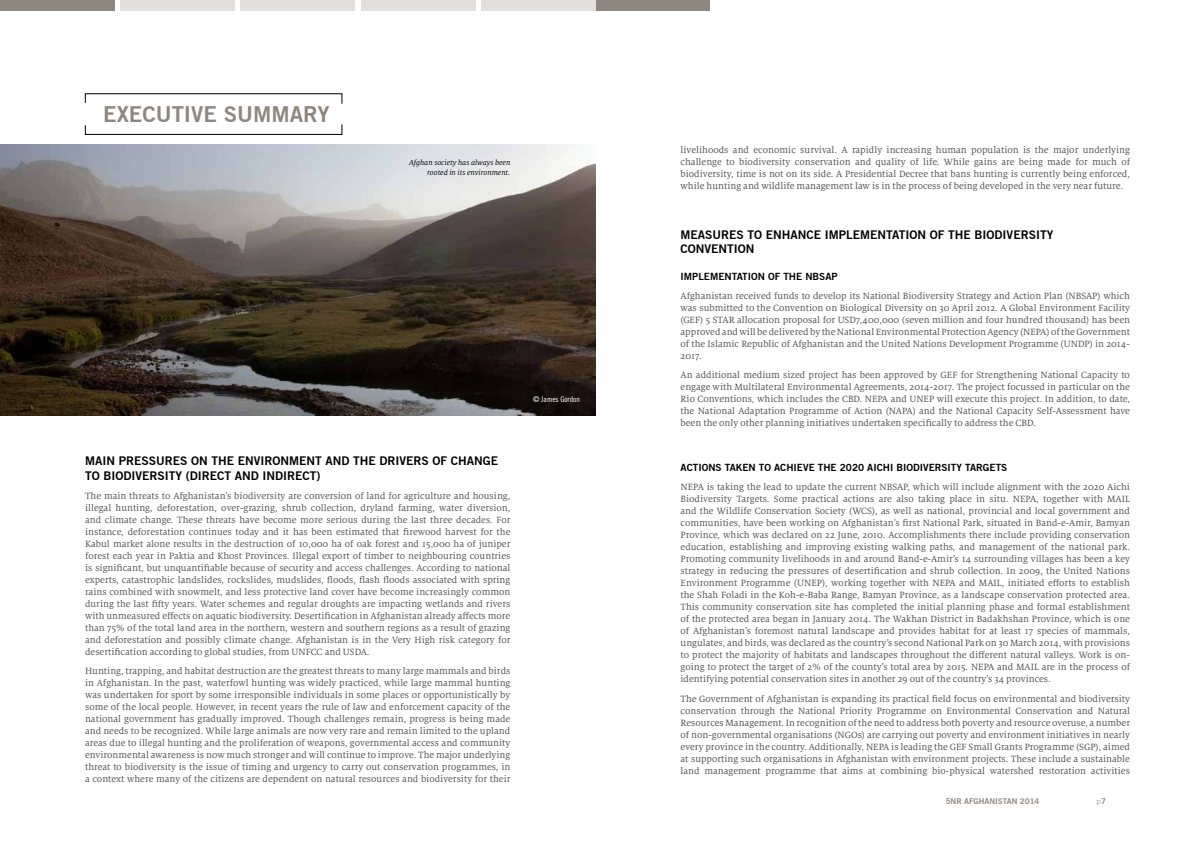
<style>
.page{position:relative;width:1191px;height:842px;background:#fff}
.page>*{position:absolute;margin:0;border:0;box-sizing:border-box;transform-origin:0 0}
.t1{font:700 22px "Trade Gothic No.2";color:#8e8780}
.t2{font:700 12px/14.4px "Trade Gothic No.2";color:#000}
.t3{font:10px/12px "Milo Serif OT";color:#4d4d4f;text-align:justify}
.t4{font:700 10px "Trade Gothic No.2";color:#000}
.t5{font:italic 8px/9.6px "Milo Serif OT";color:#000;text-align:right}
.t6{font:700 8px "Trade Gothic No.2";color:#8e8780}
.t7{font:condensed 8px "Trade Gothic No.18";color:#fff}
.t8{font:300 8px "Trade Gothic";color:#8e8780}
.s1{font-family:"Trade Gothic No.2";font-weight:700}
</style>
<div class="page">
<svg style="left:85px;top:124px;width:257px;height:11px"></svg>
<svg style="left:85px;top:93px;width:257px;height:11px"></svg>
<div style="left:0;top:0;width:114px;height:11px;background:#8e8780"></div>
<div style="left:595px;top:0;width:115px;height:11px;background:#8e8780"></div>
<div style="left:120px;top:0;width:115px;height:11px;background:#e2dfdc"></div>
<div style="left:240px;top:0;width:115px;height:11px;background:#e2dfdc"></div>
<div style="left:361px;top:0;width:114px;height:11px;background:#e2dfdc"></div>
<div style="left:481px;top:0;width:114px;height:11px;background:#e2dfdc"></div>
<img style="left:0;top:145px;width:595px;height:270px">
<h1 class="t1" style="left:103px;top:100px;width:14px">EXECUTIVE</h1>
<h1 class="t1" style="left:224px;top:100px;width:107px">SU MMARY</h1>
<p class="t5" style="left:409px;top:158px;width:103px">Afghan society has always been rooted in its environment.</p>
<p class="t2" style="left:85px;top:454px;width:414px">MAIN PRESSURES ON THE ENVIRONM ENT AN D THE DRIVERS OF CHANGE<br>TO BIODIVERSITY (DIRECT AN D IN DIRECT)</p>
<p class="t3" style="left:85px;top:490px;width:427px">The main threats to Afghanistan’s biodiversity are conversion of land for agriculture and housing, illegal hunting, deforestation, over-grazing, shrub collection, dryland farming, water diversion, and climate change. These threats have become more serious during the last three decades. For instance, deforestation continues today and it has been estimated that firewood harvest for the Kabul market alone results in the destruction of 10,000 ha of oak forest and 15,000 ha of juniper forest each year in Paktia and Khost Provinces. Illegal export of timber to neighbouring countries is significant, but unquantifiable because of security and access challenges. According to national experts, catastrophic landslides, rockslides, mudslides, floods, flash floods associated with spring rains combined with snowmelt, and less protective land cover have become increasingly common during the last fifty years. Water schemes and regular droughts are impacting wetlands and rivers with unmeasured effects on aquatic biodiversity. Desertification in Afghanistan already affects more than 75% of the total land area in the northern, western and southern regions as a result of grazing and deforestation and possibly climate change. Afghanistan is in the Very High risk category for desertification according to global studies, from UNFCC and USDA.</p>
<p class="t3" style="left:85px;top:665px;width:427px">Hunting, trapping, and habitat destruction are the greatest threats to many large mammals and birds in Afghanistan. In the past, waterfowl hunting was widely practiced, while large mammal hunting was undertaken for sport by some irresponsible individuals in some places or opportunistically by some of the local people. However, in recent years the rule of law and enforcement capacity of the national government has gradually improved. Though challenges remain, progress is being made and needs to be recognized. While large animals are now very rare and remain limited to the upland areas due to illegal hunting and the proliferation of weapons, governmental access and community environmental awareness is now much stronger and will continue to improve. The major underlying threat to biodiversity is the issue of timing and urgency to carry out conservation programmes, in a context where many of the citizens are dependent on natural resources and biodiversity for their</p>
<p class="t7" style="left:533px;top:395px;width:48px">© James Gordon</p>
<p class="t3" style="left:680px;top:144px;width:451px">livelihoods and economic survival. A rapidly increasing human population is the major underlying challenge to biodiversity conservation and quality of life. While gains are being made for much of biodiversity, time is not on its side. A Presidential Decree that bans hunting is currently being enforced, while hunting and wildlife management law is in the process of being developed in the very near future.</p>
<p class="t2" style="left:680px;top:227px;width:374px">MEASURES TO EN HANCE IM PLEM ENTATION OF THE BIODIVERSITY<br>CONVENTION</p>
<p class="t4" style="left:680px;top:270px;width:146px">IM PLEM ENTATION OF THE NBSAP</p>
<p class="t3" style="left:680px;top:290px;width:451px">Afghanistan received funds to develop its National Biodiversity Strategy and Action Plan (NBSAP) which was submitted to the Convention on Biological Diversity on 30 April 2012. A Global Environment Facility (GEF) 5 STAR allocation proposal for USD7,400,000 (seven million and four hundred thousand) has been approved and will be delivered by the National Environmental Protection Agency (NEPA) of the Government of the Islamic Republic of Afghanistan and the United Nations Development Programme (UNDP) in 2014- 2017.</p>
<p class="t3" style="left:680px;top:369px;width:451px">An additional medium sized project has been approved by GEF for Strengthening National Capacity to engage with Multilateral Environmental Agreements, 2014-2017. The project focussed in particular on the Rio Conventions, which includes the CBD. NEPA and UNEP will execute this project. In addition, to date, the National Adaptation Programme of Action (NAPA) and the National Capacity Self-Assessment have been the only other planning initiatives undertaken specifically to address the CBD.</p>
<p class="t4" style="left:680px;top:462px;width:328px">ACTIONS TAKEN TO ACHIEVE THE 2020 AICHI BIODIVERSITY TARGETS</p>
<p class="t3" style="left:680px;top:481px;width:451px">NEPA is taking the lead to update the current NBSAP, which will include alignment with the 2020 Aichi Biodiversity Targets. Some practical actions are also taking place in situ. NEPA, together with MAIL and the Wildlife Conservation Society (WCS), as well as national, provincial and local government and communities, have been working on Afghanistan’s first National Park, situated in Band-e-Amir, Bamyan Province, which was declared on 22 June, 2010. Accomplishments there include providing conservation education, establishing and improving existing walking paths, and management of the national park.<br>Promoting community livelihoods in and around Band-e-Amir’s 14 surrounding villages has been a key strategy in reducing the pressures of desertification and shrub collection. In 2009, the United Nations Environment Programme (UNEP), working together with NEPA and MAIL, initiated efforts to establish the Shah Foladi in the Koh-e-Baba Range, Bamyan Province, as a landscape conservation protected area.<br>This community conservation site has completed the initial planning phase and formal establishment of the protected area began in January 2014. The Wakhan District in Badakhshan Province, which is one of Afghanistan’s foremost natural landscape and provides habitat for at least 17 species of mammals, ungulates, and birds, was declared as the country’s second National Park on 30 March 2014, with provisions to protect the majority of habitats and landscapes throughout the different natural valleys. Work is on&shy;going to protect the target of 2% of the county’s total area by 2015. NEPA and MAIL are in the process of identifying potential conservation sites in another 29 out of the country’s 34 provinces.</p>
<p class="t3" style="left:680px;top:693px;width:451px">The Government of Afghanistan is expanding its practical field focus on environmental and biodiversity conservation through the National Priority Programme on Environmental Conservation and Natural Resources Management. In recognition of the need to address both poverty and resource overuse, a number of non-governmental organisations (NGOs) are carrying out poverty and environment initiatives in nearly every province in the country. Additionally, NEPA is leading the GEF Small Grants Programme (SGP), aimed at supporting such organisations in Afghanistan with environment projects. These include a sustainable land management programme that aims at combining bio-physical watershed restoration activities</p>
<p class="t6" style="left:945px;top:797px;width:95px">5NR AFGHAN ISTAN 2014</p>
<p class="t8" style="left:1096px;top:797px;width:11px">p<span class="s1">7</span></p>
</div>
